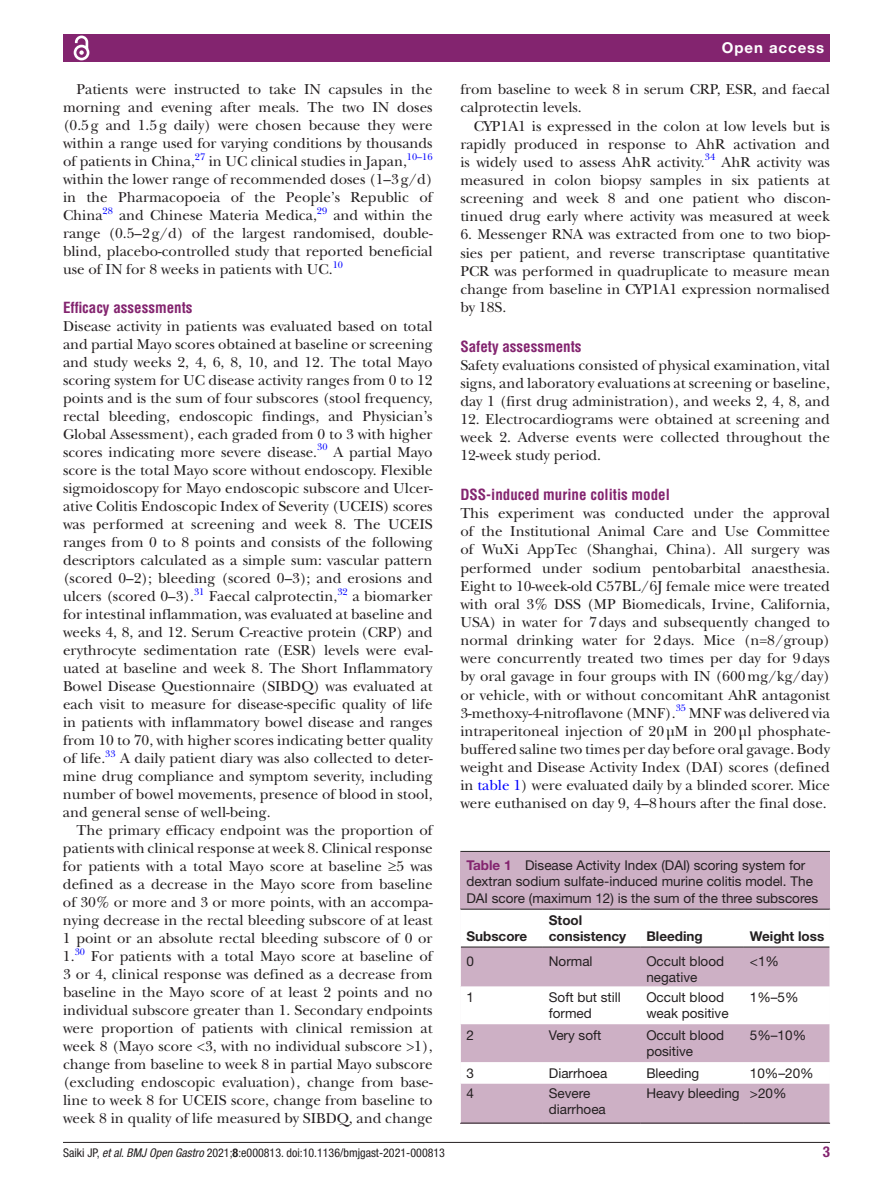
<style>
.page{position:relative;width:893px;height:1191px;background:#fff}
.page>*{position:absolute;margin:0;border:0;box-sizing:border-box;transform-origin:0 0}
.t1{font:15px/18px "New Baskerville";color:#231f20;text-align:justify}
.t2{font:700 condensed 15px "Helvetica LT Std";color:#83246f}
.t3{font:700 15px "Helvetica Neue LT Std";letter-spacing:.065em;color:#fff}
.t4{font:700 condensed 15px "Helvetica Neue LT Std";color:#83246f}
.t5{font:13.5px/16.2px "Helvetica Neue LT Std";color:#231f20}
.t6{font:700 13.5px/16.2px "Helvetica Neue LT Std";color:#231f20}
.t7{font:condensed 12px "Helvetica Neue LT Std";color:#231f20}
.t8{font:9.9px "New Baskerville";color:#00f}
.s1{color:#00f}
.s2{font-weight:700;color:#83246f}
.s3{font-style:italic}
.s4{font-weight:700}
</style>
<div class="page">
<hr style="left:63px;top:1142px;width:767px;height:1px;background:#231f20">
<div style="left:63px;top:34px;width:767px;height:28px;background:#83246f"></div>
<svg style="left:73px;top:35px;width:17px;height:26px"></svg>
<div style="left:460px;top:852px;width:370px;height:271px;background:#cdb0c5"></div>
<hr style="left:460px;top:851px;width:370px;height:1px;background:#231f20">
<svg style="left:461px;top:909px;width:369px;height:174px;fill:#fff"></svg>
<hr style="left:460px;top:908px;width:83px;height:1px;background:#231f20">
<hr style="left:460px;top:946px;width:83px;height:1px;background:#231f20">
<hr style="left:543px;top:908px;width:97px;height:1px;background:#231f20">
<hr style="left:543px;top:946px;width:97px;height:1px;background:#231f20">
<hr style="left:640px;top:908px;width:104px;height:1px;background:#231f20">
<hr style="left:640px;top:946px;width:104px;height:1px;background:#231f20">
<hr style="left:744px;top:908px;width:86px;height:1px;background:#231f20">
<hr style="left:744px;top:946px;width:86px;height:1px;background:#231f20">
<hr style="left:460px;top:1122px;width:83px;height:1px;background:#231f20">
<hr style="left:543px;top:1122px;width:97px;height:1px;background:#231f20">
<hr style="left:640px;top:1122px;width:104px;height:1px;background:#231f20">
<hr style="left:744px;top:1122px;width:86px;height:1px;background:#231f20">
<hr style="left:460px;top:909px;width:1px;height:38px;background:#fff">
<hr style="left:460px;top:947px;width:1px;height:39px;background:#fff">
<hr style="left:460px;top:986px;width:1px;height:38px;background:#fff">
<hr style="left:460px;top:1024px;width:1px;height:38px;background:#fff">
<svg style="left:460px;top:1062px;width:1px;height:21px"></svg>
<hr style="left:460px;top:1083px;width:1px;height:39px;background:#fff">
<p class="t1" style="left:63px;top:80px;width:371px;text-indent:14px">Patients were instructed to take IN capsules in the morning and evening after meals. The two IN doses (0.5g and 1.5g daily) were chosen because they were within a range used for varying conditions by thousands of patients in China,</p>
<p class="t8" style="left:195px;top:151px;width:12px">27</p>
<p class="t1" style="left:209px;top:152px;width:200px">in UC clinical studies in Japan,</p>
<p class="t8" style="left:407px;top:151px;width:27px">10–16</p>
<p class="t1" style="left:63px;top:170px;width:371px">within the lower range of recommended doses (1–3g/d) in the Pharmacopoeia of the People’s Republic of China</p>
<p class="t8" style="left:103px;top:205px;width:12px">28</p>
<p class="t1" style="left:119px;top:206px;width:199px">and Chinese Materia Medica,</p>
<p class="t8" style="left:317px;top:205px;width:12px">29</p>
<p class="t1" style="left:63px;top:206px;width:371px;text-indent:270px">and within the range (0.5–2g/d) of the largest randomised, double&shy;blind, placebo-controlled study that reported beneficial use of IN for 8 weeks in patients with UC.</p>
<p class="t8" style="left:333px;top:259px;width:12px">10</p>
<p class="t2" style="left:63px;top:298px;width:131px">Efficacy assessments</p>
<p class="t1" style="left:63px;top:317px;width:371px">Disease activity in patients was evaluated based on total and partial Mayo scores obtained at baseline or screening and study weeks 2, 4, 6, 8, 10, and 12. The total Mayo scoring system for UC disease activity ranges from 0 to 12 points and is the sum of four subscores (stool frequency, rectal bleeding, endoscopic findings, and Physician’s Global Assessment), each graded from 0 to 3 with higher scores indicating more severe disease.<sup>30</sup> A partial Mayo score is the total Mayo score without endoscopy. Flexible sigmoidoscopy for Mayo endoscopic subscore and Ulcer&shy;ative Colitis Endoscopic Index of Severity (UCEIS) scores was performed at screening and week 8. The UCEIS ranges from 0 to 8 points and consists of the following descriptors calculated as a simple sum: vascular pattern (scored 0–2); bleeding (scored 0–3); and erosions and ulcers (scored 0–3).</p>
<p class="t8" style="left:194px;top:585px;width:12px">31</p>
<p class="t1" style="left:209px;top:587px;width:130px">Faecal calprotectin,</p>
<p class="t8" style="left:337px;top:585px;width:12px">32</p>
<p class="t1" style="left:63px;top:587px;width:371px;text-indent:289px">a biomarker for intestinal inflammation, was evaluated at baseline and weeks 4, 8, and 12. Serum C-reactive protein (CRP) and erythrocyte sedimentation rate (ESR) levels were eval&shy;uated at baseline and week 8. The Short Inflammatory Bowel Disease Questionnaire (SIBDQ) was evaluated at each visit to measure for disease-specific quality of life in patients with inflammatory bowel disease and ranges from 10 to 70, with higher scores indicating better quality of life.</p>
<p class="t8" style="left:105px;top:747px;width:12px">33</p>
<p class="t1" style="left:63px;top:749px;width:371px;text-indent:57px">A daily patient diary was also collected to deter&shy;mine drug compliance and symptom severity, including number of bowel movements, presence of blood in stool, and general sense of well-being.</p>
<p class="t1" style="left:63px;top:821px;width:371px;text-indent:14px">The primary efficacy endpoint was the proportion of patients with clinical response at week 8. Clinical response for patients with a total Mayo score at baseline ≥5 was defined as a decrease in the Mayo score from baseline of 30% or more and 3 or more points, with an accompa&shy;nying decrease in the rectal bleeding subscore of at least 1 point or an absolute rectal bleeding subscore of 0 or 1.</p>
<p class="t8" style="left:75px;top:945px;width:12px">30</p>
<p class="t1" style="left:63px;top:947px;width:371px;text-indent:28px">For patients with a total Mayo score at baseline of 3 or 4, clinical response was defined as a decrease from baseline in the Mayo score of at least 2 points and no individual subscore greater than 1. Secondary endpoints were proportion of patients with clinical remission at week 8 (Mayo score &lt;3, with no individual subscore &gt;1), change from baseline to week 8 in partial Mayo subscore (excluding endoscopic evaluation), change from base&shy;line to week 8 for UCEIS score, change from baseline to week 8 in quality of life measured by SIBDQ, and change</p>
<p class="t3" style="left:722px;top:39px;width:104px">Open access</p>
<p class="t1" style="left:460px;top:80px;width:371px">from baseline to week 8 in serum CRP, ESR, and faecal calprotectin levels.</p>
<p class="t1" style="left:460px;top:117px;width:371px;text-indent:14px">CYP1A1 is expressed in the colon at low levels but is rapidly produced in response to AhR activation and is widely used to assess AhR activity.<sup>34</sup> AhR activity was measured in colon biopsy samples in six patients at screening and week 8 and one patient who discon&shy;tinued drug early where activity was measured at week</p>
<p class="t1" style="left:460px;top:225px;width:371px">6. Messenger RNA was extracted from one to two biop&shy;sies per patient, and reverse transcriptase quantitative PCR was performed in quadruplicate to measure mean change from baseline in CYP1A1 expression normalised by 18S.</p>
<p class="t2" style="left:460px;top:337px;width:123px">Safety assessments</p>
<p class="t1" style="left:460px;top:356px;width:371px">Safety evaluations consisted of physical examination, vital signs, and laboratory evaluations at screening or baseline, day 1 (first drug administration), and weeks 2, 4, 8, and</p>
<p class="t1" style="left:460px;top:410px;width:371px">12. Electrocardiograms were obtained at screening and week 2. Adverse events were collected throughout the 12-week study period.</p>
<p class="t2" style="left:460px;top:485px;width:211px">DSS-induced murine colitis model</p>
<p class="t1" style="left:460px;top:504px;width:371px">This experiment was conducted under the approval of the Institutional Animal Care and Use Committee of WuXi AppTec (Shanghai, China). All surgery was performed under sodium pentobarbital anaesthesia.<br>Eight to 10-week-old C57BL/6J female mice were treated with oral 3% DSS (MP Biomedicals, Irvine, California, USA) in water for 7days and subsequently changed to normal drinking water for 2days. Mice (n=8/group) were concurrently treated two times per day for 9days by oral gavage in four groups with IN (600mg/kg/day) or vehicle, with or without concomitant AhR antagonist 3-methoxy-4-nitroflavone (MNF).<sup>35</sup> MNF was delivered via intraperitoneal injection of 20µM in 200µl phosphate&shy;buffered saline two times per day before oral gavage. Body weight and Disease Activity Index (DAI) scores (defined in <span class="s1">table 1</span>) were evaluated daily by a blinded scorer. Mice were euthanised on day 9, 4–8hours after the final dose.</p>
<p class="t5" style="left:466px;top:856px;width:353px"><span class="s2">Table 1</span> Disease Activity Index (DAI) scoring system for dextran sodium sulfate-induced murine colitis model. The<br>DAI score (maximum 12) is the sum of the three subscores</p>
<p class="t6" style="left:466px;top:927px;width:63px">Subscore</p>
<p class="t6" style="left:549px;top:911px;width:79px">Stool consistency</p>
<p class="t6" style="left:646px;top:927px;width:58px">Bleeding</p>
<p class="t6" style="left:750px;top:927px;width:76px">Weight loss</p>
<p class="t5" style="left:466px;top:952px;width:9px">0</p>
<p class="t5" style="left:549px;top:952px;width:45px">Normal</p>
<p class="t5" style="left:646px;top:952px;width:79px">Occult blood negative</p>
<p class="t5" style="left:750px;top:952px;width:31px">&lt;1%</p>
<p class="t5" style="left:466px;top:989px;width:9px">1</p>
<p class="t5" style="left:549px;top:989px;width:74px">Soft but still formed</p>
<p class="t5" style="left:646px;top:989px;width:84px">Occult blood weak positive</p>
<p class="t5" style="left:750px;top:989px;width:50px">1%–5%</p>
<p class="t5" style="left:466px;top:1026px;width:9px">2</p>
<p class="t5" style="left:549px;top:1026px;width:54px">Very soft</p>
<p class="t5" style="left:646px;top:1026px;width:79px">Occult blood positive</p>
<p class="t5" style="left:750px;top:1026px;width:58px">5%–10%</p>
<p class="t5" style="left:466px;top:1064px;width:9px">3</p>
<p class="t5" style="left:549px;top:1064px;width:60px">Diarrhoea</p>
<p class="t5" style="left:646px;top:1064px;width:55px">Bleeding</p>
<p class="t5" style="left:750px;top:1064px;width:65px">10%–20%</p>
<p class="t5" style="left:466px;top:1084px;width:9px">4</p>
<p class="t5" style="left:549px;top:1084px;width:58px">Severe diarrhoea</p>
<p class="t5" style="left:646px;top:1084px;width:142px">Heavy bleeding &gt;20%</p>
<p class="t7" style="left:63px;top:1145px;width:384px">Saiki JP, <span class="s3">et al</span>. <span class="s3">BMJ Open Gastro</span> 2021;<span class="s4">8</span>:e000813. doi:10.1136/bmjgast-2021-000813</p>
<p class="t4" style="left:823px;top:1142px;width:9px">3</p>
</div>
